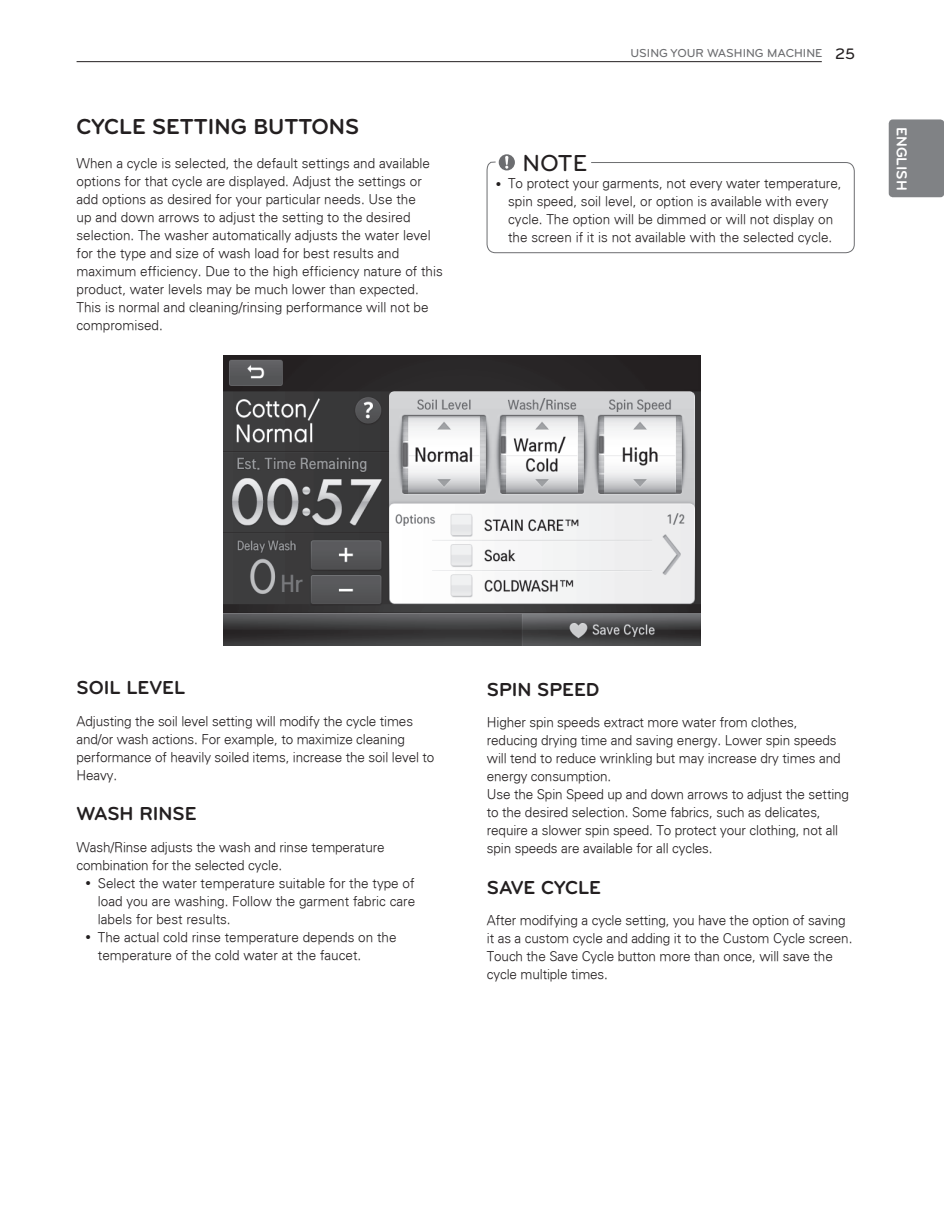
<style>
.page{position:relative;width:944px;height:1214px;background:#fff}
.page>*{position:absolute;margin:0;border:0;box-sizing:border-box;transform-origin:0 0}
.Title-warning{font:500 24px "Bryant LG";color:#231f20}
.Title-1{font:700 22.5px "Bryant LG";color:#231f20}
.Title-2{font:700 19.5px "Bryant LG";color:#231f20}
.t1{font:700 15px "Bryant LG";color:#fff}
.Body{font:300 13.5px/18px "Univers";letter-spacing:-.005em;color:#231f20}
.t2{font:500 12px "Bryant LG";color:#6c6d70}
.s1{font-size:15.75px;color:#231f20}
</style>
<div class="page">
<hr style="left:77px;top:61px;width:744px;height:1px;background:#231f20">
<div style="left:888px;top:119px;width:56px;height:78px;background:#808285;border-radius:4px"></div>
<img style="left:224px;top:356px;width:476px;height:289px">
<div style="left:645px;top:359px;width:52px;height:30px;background:#242021"></div>
<svg style="left:486px;top:154px;width:369px;height:99px"></svg>
<p class="Title-1" style="left:77px;top:112px;width:284px">CYCLE SETTING BUTTONS</p>
<p class="Body" style="left:77px;top:153px;width:368px">When a cycle is selected, the default settings and available options for that cycle are displayed. Adjust the settings or add options as desired for your particular needs. Use the<br>up and down arrows to adjust the setting to the desired selection. The washer automatically adjusts the water level for the type and size of wash load for best results and maximum efficiency. Due to the high efficiency nature of this product, water levels may be much lower than expected.<br>This is normal and cleaning/rinsing performance will not be compromised.</p>
<p class="t2" style="left:630px;top:46px;width:226px">USING YOUR WASHING MACHINE <span class="s1">25</span></p>
<p class="Title-warning" style="left:522px;top:148px;width:66px">NOTE</p>
<p class="Body" style="left:508px;top:174px;width:335px">To protect your garments, not every water temperature, spin speed, soil level, or option is available with every cycle. The option will be dimmed or will not display on the screen if it is not available with the selected cycle.</p>
<p class="t1" style="left:911px;top:127px;width:65px;rotate:90deg">ENGLISH</p>
<p class="Title-2" style="left:77px;top:675px;width:110px">SOIL LEVEL</p>
<p class="Body" style="left:77px;top:711px;width:359px">Adjusting the soil level setting will modify the cycle times and/or wash actions. For example, to maximize cleaning performance of heavily soiled items, increase the soil level to Heavy.</p>
<p class="Title-2" style="left:77px;top:801px;width:121px">WASH RINSE</p>
<p class="Body" style="left:77px;top:837px;width:309px">Wash/Rinse adjusts the wash and rinse temperature combination for the selected cycle.</p>
<p class="Body" style="left:98px;top:873px;width:319px;text-align:justify">Select the water temperature suitable for the type of load you are washing. Follow the garment fabric care labels for best results.</p>
<p class="Body" style="left:98px;top:927px;width:300px">The actual cold rinse temperature depends on the temperature of the cold water at the faucet.</p>
<p class="Title-2" style="left:487px;top:677px;width:114px">SPIN SPEED</p>
<p class="Body" style="left:487px;top:713px;width:312px">Higher spin speeds extract more water from clothes,</p>
<p class="Body" style="left:487px;top:731px;width:355px">reducing drying time and saving energy. Lower spin speeds will tend to reduce wrinkling but may increase dry times and energy consumption.</p>
<p class="Body" style="left:487px;top:785px;width:364px">Use the Spin Speed up and down arrows to adjust the setting to the desired selection. Some fabrics, such as delicates, require a slower spin speed. To protect your clothing, not all spin speeds are available for all cycles.</p>
<p class="Title-2" style="left:487px;top:875px;width:116px">SAVE CYCLE</p>
<p class="Body" style="left:487px;top:911px;width:367px">After modifying a cycle setting, you have the option of saving it as a custom cycle and adding it to the Custom Cycle screen.<br>Touch the Save Cycle button more than once, will save the cycle multiple times.</p>
</div>
